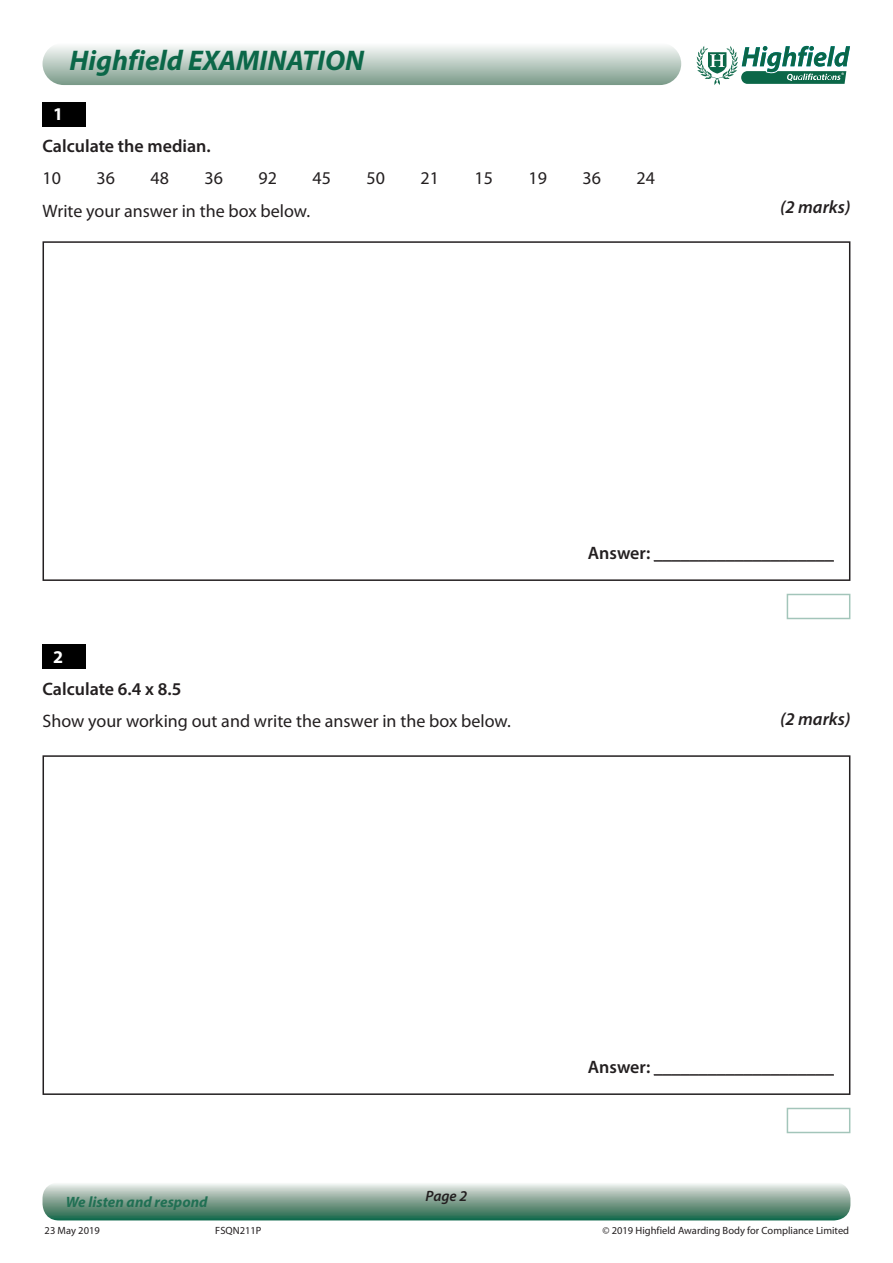
<style>
.page{position:relative;width:893px;height:1263px;background:#fff}
.page>*{position:absolute;margin:0;border:0;box-sizing:border-box;transform-origin:0 0}
.t1{font:italic 700 28.5px "Myriad Pro";color:#0b6748}
.t2{font:18px "Myriad Pro";color:#231f20}
.t3{font:600 18px "Myriad Pro";color:#231f20}
.t4{font:italic 600 18px "Myriad Pro";color:#231f20}
.t5{font:700 18px "Myriad Pro";color:#fff}
.t6{font:italic 700 15px "Myriad Pro";color:#217054}
.t7{font:italic 600 15px "Myriad Pro";color:#231f20}
.t8{font:10.5px "Myriad Pro";color:#231f20}
</style>
<div class="page">
<div style="left:43px;top:1182px;width:807px;height:38px;background:linear-gradient(to bottom,#f5eeed,#1d6447);border-radius:16px"></div>
<div style="left:43px;top:43px;width:638px;height:42px;background:linear-gradient(to bottom,#fcfdfc,#7d9c8b);border-radius:21px"></div>
<svg style="left:696px;top:45px;width:154px;height:40px"></svg>
<div style="left:43px;top:102px;width:43px;height:24px;background:#000"></div>
<hr style="left:654px;top:560px;width:180px;height:1px;background:#231f20">
<div style="left:43px;top:241px;width:807px;height:340px;border:2px solid #231f20"></div>
<div style="left:43px;top:645px;width:43px;height:24px;background:#000"></div>
<hr style="left:654px;top:1074px;width:180px;height:1px;background:#231f20">
<div style="left:43px;top:755px;width:807px;height:340px;border:2px solid #231f20"></div>
<h1 class="t1" style="left:70px;top:42px;width:296px">Highfield EXAMINATION</h1>
<p class="t5" style="left:53px;top:102px;width:11px">1</p>
<p class="t3" style="left:43px;top:135px;width:170px">Calculate the median.</p>
<p class="t2" style="left:43px;top:167px;width:20px">10</p>
<p class="t2" style="left:97px;top:167px;width:20px">36</p>
<p class="t2" style="left:151px;top:167px;width:20px">48</p>
<p class="t2" style="left:205px;top:167px;width:20px">36</p>
<p class="t2" style="left:259px;top:167px;width:20px">92</p>
<p class="t2" style="left:313px;top:167px;width:20px">45</p>
<p class="t2" style="left:367px;top:167px;width:20px">50</p>
<p class="t2" style="left:421px;top:167px;width:20px">21</p>
<p class="t2" style="left:475px;top:167px;width:20px">15</p>
<p class="t2" style="left:529px;top:167px;width:20px">19</p>
<p class="t2" style="left:583px;top:167px;width:20px">36</p>
<p class="t2" style="left:637px;top:167px;width:20px">24</p>
<p class="t2" style="left:43px;top:200px;width:269px">Write your answer in the box below.</p>
<p class="t4" style="left:780px;top:196px;width:72px">(2 marks)</p>
<p class="t5" style="left:53px;top:645px;width:11px">2</p>
<p class="t3" style="left:43px;top:677px;width:140px">Calculate 6.4 x 8.5</p>
<p class="t2" style="left:43px;top:710px;width:470px">Show your working out and write the answer in the box below.</p>
<p class="t3" style="left:588px;top:542px;width:248px">Answer: ____________________</p>
<p class="t4" style="left:780px;top:708px;width:72px">(2 marks)</p>
<p class="t3" style="left:588px;top:1056px;width:248px">Answer: ____________________</p>
<p class="t7" style="left:426px;top:1186px;width:43px">Page 2</p>
<p class="t6" style="left:66px;top:1192px;width:143px">We listen and respond</p>
<p class="t8" style="left:45px;top:1224px;width:57px">23 May 2019</p>
<p class="t8" style="left:602px;top:1224px;width:248px">© 2019 Highfield Awarding Body for Compliance Limited</p>
<p class="t8" style="left:215px;top:1224px;width:48px">FSQN211P</p>
</div>
